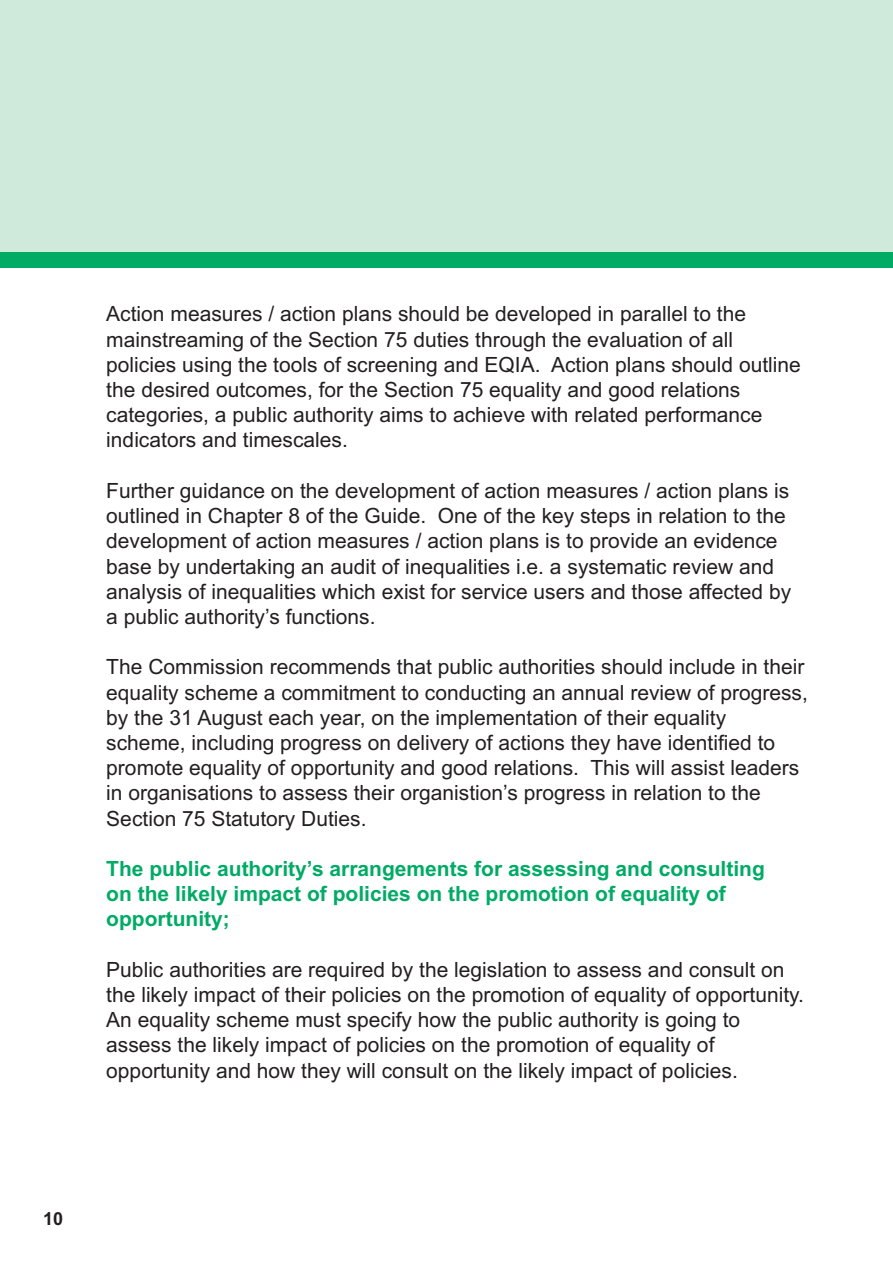
<style>
.page{position:relative;width:893px;height:1263px;background:#fff}
.page>*{position:absolute;margin:0;border:0;box-sizing:border-box;transform-origin:0 0}
.t1{font:21px/25.2px "Arial";color:#231f20}
.t2{font:700 21px/25.2px "Arial";color:#00ab66}
.t3{font:700 18px "Arial";color:#231f20}
</style>
<div class="page">
<div style="left:0;top:210px;width:893px;height:57px;background:#00ab66"></div>
<div style="left:0;top:0;width:893px;height:252px;background:#cfe9da"></div>
<p class="t1" style="left:106px;top:302px;width:696px">Action measures / action plans should be developed in parallel to the mainstreaming of the Section 75 duties through the evaluation of all policies using the tools of screening and EQIA. Action plans should outline the desired outcomes, for the Section 75 equality and good relations categories, a public authority aims to achieve with related performance indicators and timescales.</p>
<p class="t1" style="left:106px;top:478px;width:686px">Further guidance on the development of action measures / action plans is outlined in Chapter 8 of the Guide. One of the key steps in relation to the development of action measures / action plans is to provide an evidence base by undertaking an audit of inequalities i.e. a systematic review and analysis of inequalities which exist for service users and those affected by a public authority’s functions.</p>
<p class="t1" style="left:106px;top:654px;width:703px">The Commission recommends that public authorities should include in their equality scheme a commitment to conducting an annual review of progress, by the 31 August each year, on the implementation of their equality scheme, including progress on delivery of actions they have identified to promote equality of opportunity and good relations. This will assist leaders in organisations to assess their organistion’s progress in relation to the Section 75 Statutory Duties.</p>
<p class="t2" style="left:106px;top:856px;width:660px">The public authority’s arrangements for assessing and consulting on the likely impact of policies on the promotion of equality of opportunity;</p>
<p class="t1" style="left:106px;top:957px;width:699px">Public authorities are required by the legislation to assess and consult on the likely impact of their policies on the promotion of equality of opportunity.<br>An equality scheme must specify how the public authority is going to assess the likely impact of policies on the promotion of equality of opportunity and how they will consult on the likely impact of policies.</p>
<p class="t3" style="left:43px;top:1208px;width:22px">10</p>
</div>
